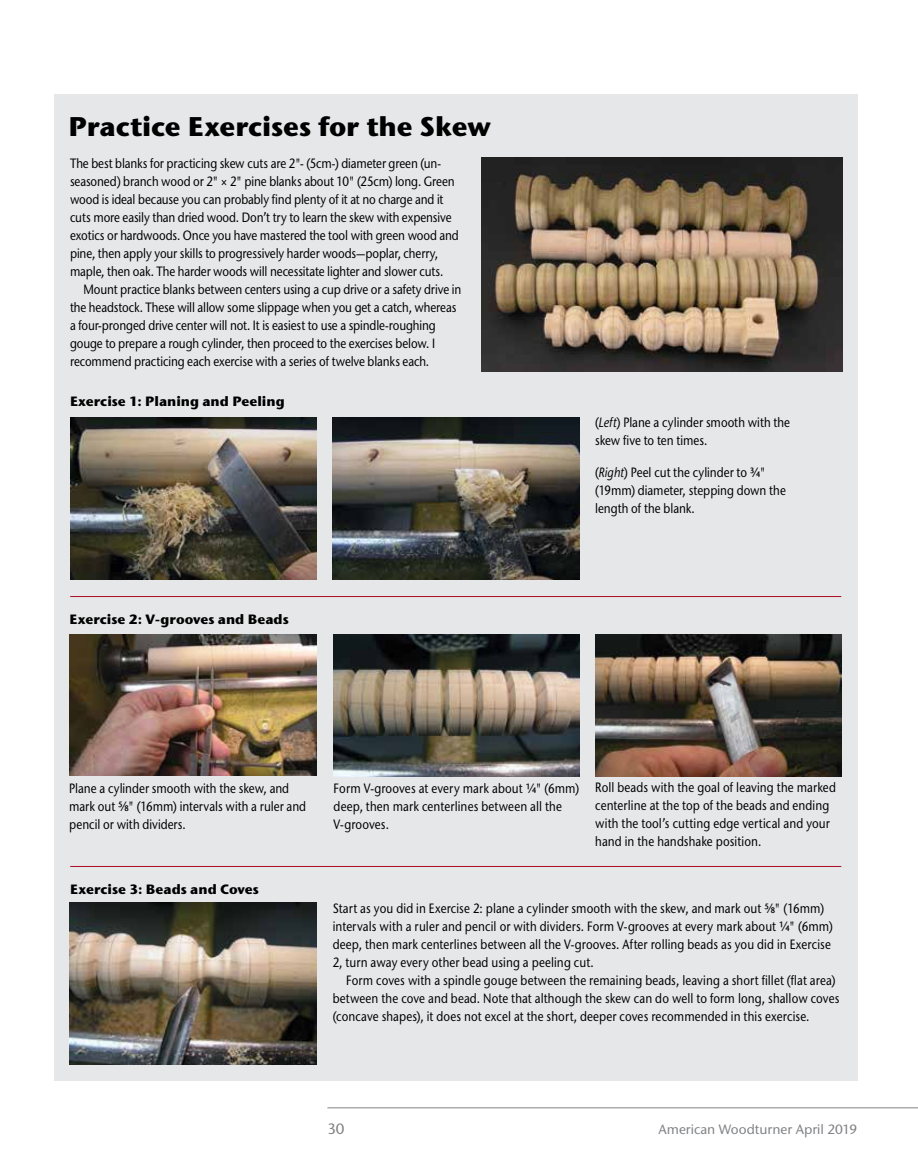
<style>
.page{position:relative;width:918px;height:1175px;background:#fff}
.page>*{position:absolute;margin:0;border:0;box-sizing:border-box;transform-origin:0 0}
.t1{font:700 27px "Stone Sans ITC Pro";letter-spacing:-.005em;color:#000}
.t2{font:500 15px "Stone Sans ITC Pro";color:#808285}
.t3{font:500 13.5px/18px "Stone Sans ITC Pro";color:#000;scale:.85 1}
.t4{font:700 13.5px "Stone Sans ITC Pro";color:#000}
.t5{font:500 13.5px "Stone Sans ITC Pro";color:#808285}
.s1{font-style:italic}
</style>
<div class="page">
<hr style="left:327px;top:1107px;width:591px;height:1px;background:#808285">
<div style="left:54px;top:94px;width:803px;height:986px;background:#e6e7e8"></div>
<img style="left:482px;top:158px;width:360px;height:213px">
<img style="left:70px;top:418px;width:246px;height:161px">
<img style="left:70px;top:634px;width:246px;height:141px">
<img style="left:333px;top:634px;width:246px;height:142px">
<img style="left:595px;top:634px;width:246px;height:142px">
<img style="left:70px;top:902px;width:246px;height:162px">
<img style="left:333px;top:418px;width:246px;height:161px">
<hr style="left:70px;top:596px;width:771px;height:1px;background:#ad0d23">
<hr style="left:70px;top:866px;width:771px;height:1px;background:#ad0d23">
<h1 class="t1" style="left:69px;top:109px;width:424px">Practice Exercises for the Skew</h1>
<p class="t3" style="left:70px;top:154px;width:459px">The best blanks for practicing skew cuts are 2"- (5cm-) diameter green (un&shy;seasoned) branch wood or 2" × 2" pine blanks about 10" (25cm) long. Green wood is ideal because you can probably find plenty of it at no charge and it cuts more easily than dried wood. Don’t try to learn the skew with expensive exotics or hardwoods. Once you have mastered the tool with green wood and pine, then apply your skills to progressively harder woods—poplar, cherry, maple, then oak. The harder woods will necessitate lighter and slower cuts.</p>
<p class="t3" style="left:70px;top:280px;width:462px;text-indent:13px">Mount practice blanks between centers using a cup drive or a safety drive in the headstock. These will allow some slippage when you get a catch, whereas a four-pronged drive center will not. It is easiest to use a spindle-roughing gouge to prepare a rough cylinder, then proceed to the exercises below. I recommend practicing each exercise with a series of twelve blanks each.</p>
<p class="t4" style="left:70px;top:393px;width:216px">Exercise 1: Planing and Peeling</p>
<p class="t4" style="left:70px;top:610px;width:221px">Exercise 2: V-grooves and Beads</p>
<p class="t3" style="left:595px;top:413px;width:231px">(<span class="s1">Left</span>) Plane a cylinder smooth with the skew five to ten times.</p>
<p class="t3" style="left:595px;top:463px;width:226px">(<span class="s1">Right</span>) Peel cut the cylinder to ¾" (19mm) diameter, stepping down the length of the blank.</p>
<p class="t3" style="left:69px;top:778px;width:280px">Plane a cylinder smooth with the skew, and mark out ⅝" (16mm) intervals with a ruler and pencil or with dividers.</p>
<p class="t4" style="left:70px;top:880px;width:190px">Exercise 3: Beads and Coves</p>
<p class="t3" style="left:334px;top:778px;width:290px">Form V-grooves at every mark about ¼" (6mm) deep, then mark centerlines between all the<br>V-grooves.</p>
<p class="t3" style="left:595px;top:778px;width:285px">Roll beads with the goal of leaving the marked centerline at the top of the beads and ending with the tool’s cutting edge vertical and your hand in the handshake position.</p>
<p class="t3" style="left:333px;top:899px;width:590px">Start as you did in Exercise 2: plane a cylinder smooth with the skew, and mark out ⅝" (16mm) intervals with a ruler and pencil or with dividers. Form V-grooves at every mark about ¼" (6mm) deep, then mark centerlines between all the V-grooves. After rolling beads as you did in Exercise 2, turn away every other bead using a peeling cut.</p>
<p class="t3" style="left:333px;top:971px;width:598px;text-indent:13px">Form coves with a spindle gouge between the remaining beads, leaving a short fillet (flat area) between the cove and bead. Note that although the skew can do well to form long, shallow coves (concave shapes), it does not excel at the short, deeper coves recommended in this exercise.</p>
<p class="t2" style="left:327px;top:1119px;width:19px">30</p>
<p class="t5" style="left:659px;top:1120px;width:200px">American Woodturner April 2019</p>
</div>
